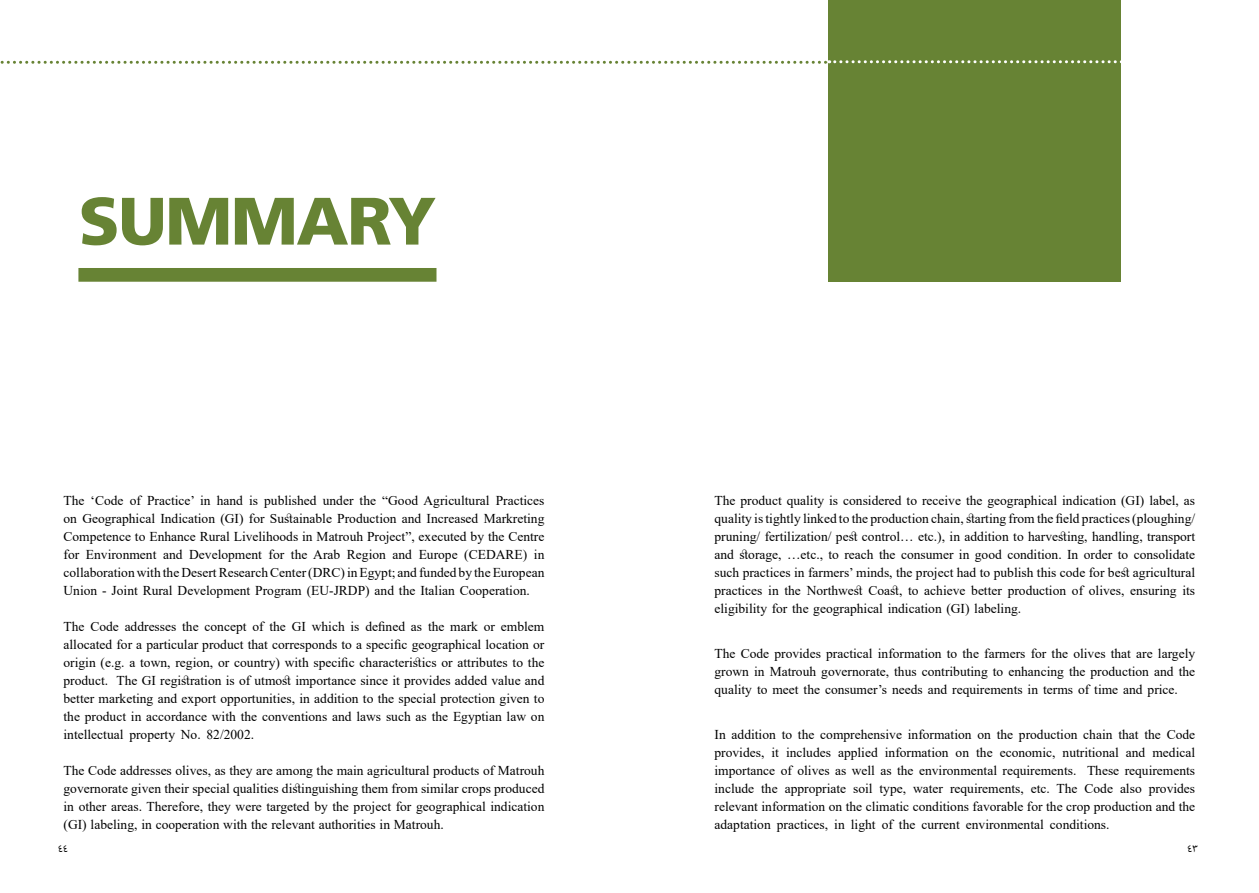
<style>
.page{position:relative;width:1259px;height:893px;background:#fff}
.page>*{position:absolute;margin:0;border:0;box-sizing:border-box;transform-origin:0 0}
.t1{font:900 66.9px "Frutiger LT Arabic 75";letter-spacing:-.02em;color:#678334}
.t2{font:15px "Adobe Arabic";color:#000}
.t3{font:13.5px/18px "Times New Roman";color:#000}
</style>
<div class="page">
<div style="left:828px;top:0;width:292px;height:282px;background:#678334"></div>
<div style="left:78px;top:268px;width:358px;height:14px;background:#678334"></div>
<svg style="left:0;top:60px;width:1121px;height:4px"></svg>
<h1 class="t1" style="left:79px;top:182px;width:359px">SUMMARY</h1>
<p class="t3" style="left:64px;top:491px;width:22px">The</p>
<p class="t3" style="left:64px;top:509px;width:482px">on Geographical Indication (GI) for Sustainable Production and Increased Markreting</p>
<p class="t3" style="left:64px;top:527px;width:482px">Competence to Enhance Rural Livelihoods in Matrouh Project ,” executed by the Centre</p>
<p class="t3" style="left:534px;top:545px;width:12px">in</p>
<p class="t3" style="left:91px;top:491px;width:34px">‘Code</p>
<p class="t3" style="left:147px;top:491px;width:65px">Practice’ in</p>
<p class="t3" style="left:217px;top:491px;width:28px">hand</p>
<p class="t3" style="left:249px;top:491px;width:11px">is</p>
<p class="t3" style="left:264px;top:491px;width:54px">published</p>
<p class="t3" style="left:323px;top:491px;width:32px">under</p>
<p class="t3" style="left:360px;top:491px;width:18px">the</p>
<p class="t3" style="left:382px;top:491px;width:109px">“Good Agricultural</p>
<p class="t3" style="left:496px;top:491px;width:50px">Practices</p>
<p class="t3" style="left:130px;top:491px;width:13px">of</p>
<p class="t3" style="left:86px;top:545px;width:72px">Environment</p>
<p class="t3" style="left:163px;top:545px;width:21px">and</p>
<p class="t3" style="left:189px;top:545px;width:74px">Development</p>
<p class="t3" style="left:291px;top:545px;width:51px">the Arab</p>
<p class="t3" style="left:347px;top:545px;width:41px">Region</p>
<p class="t3" style="left:392px;top:545px;width:21px">and</p>
<p class="t3" style="left:464px;top:545px;width:64px">(CEDARE)</p>
<p class="t3" style="left:64px;top:545px;width:482px">for collaborationwiththeDesertResearchCenter(DRC)inEgypt;andfundedbytheEuropean<br>Union - Joint Rural Development Program (EU-JRDP) and the Italian Cooperation.</p>
<p class="t3" style="left:64px;top:617px;width:482px;text-align:right">The Code addresses the concept of the GI which is defined as the mark or emblem allocated for a particular product that corresponds to a specific geographical location or origin ( a.g.e town, region, or country) with specific characteristics or attributes to the The GI registration is of utmost importance since it provides added value and</p>
<p class="t3" style="left:268px;top:545px;width:17px">for</p>
<p class="t3" style="left:419px;top:545px;width:40px">Europe</p>
<p class="t3" style="left:64px;top:671px;width:482px">product.<br>better marketing and export opportunities in, addition to the special protection given to the product in accordance with the conventions and laws such as the Egyptian law on intellectual property No. 82/2002.</p>
<p class="t3" style="left:64px;top:761px;width:482px;text-align:justify">The Code addresses olives, as they are among the main agricultural products of Matrouh governorate given their special qualities distinguishing them from similar crops produced in other areas. Therefore, they were targeted by the project for geographical indication (GI) labeling in, cooperation with the relevant authorities in Matrouh.</p>
<p class="t2" style="left:58px;top:838px;width:12px">44</p>
<p class="t3" style="left:714px;top:491px;width:482px;text-align:justify">The product quality is considered to receive the geographical indication (GI) label, as quality is tightly linked to the production chain, starting from the field practices (ploughing/ pruning/ fertilization/ pest control… etc ,). in addition to harvesting, handling, transport and storage, …etc., to reach the consumer in good condition. In order to consolidate such practices in farmers’ minds, the project had to publish this code for best agricultural practices in the Northwest Coast, to achieve better production of olives, ensuring its eligibility for the geographical indication (GI) labeling.</p>
<p class="t3" style="left:714px;top:644px;width:482px;text-align:justify">The Code provides practical information to the farmers for the olives that are largely grown in Matrouh governorate, thus contributing to enhancing the production and the quality to meet the consumer s’ needs and requirements in terms of time and price.</p>
<p class="t3" style="left:714px;top:725px;width:482px;text-align:right">In addition to the comprehensive information on the production chain that the Code medical</p>
<p class="t3" style="left:714px;top:743px;width:51px">provides,</p>
<p class="t3" style="left:771px;top:743px;width:9px">it</p>
<p class="t3" style="left:786px;top:743px;width:46px">includes</p>
<p class="t3" style="left:838px;top:743px;width:41px">applied</p>
<p class="t3" style="left:885px;top:743px;width:65px">information</p>
<p class="t3" style="left:976px;top:743px;width:18px">the</p>
<p class="t3" style="left:999px;top:743px;width:57px">economic,</p>
<p class="t3" style="left:1062px;top:743px;width:58px">nutritional</p>
<p class="t3" style="left:1126px;top:743px;width:21px">and</p>
<p class="t3" style="left:955px;top:743px;width:15px">on</p>
<p class="t3" style="left:714px;top:761px;width:363px">importance of olives as well as the environmental requirements.</p>
<p class="t3" style="left:1087px;top:761px;width:110px">These requirements</p>
<p class="t3" style="left:714px;top:779px;width:482px">include<br>relevant information on the climatic conditions favorable for the crop production and the adaptation practices, in light of the current environmental conditions.</p>
<p class="t3" style="left:761px;top:779px;width:18px">the</p>
<p class="t3" style="left:784px;top:779px;width:63px">appropriate</p>
<p class="t3" style="left:853px;top:779px;width:21px">soil</p>
<p class="t3" style="left:950px;top:779px;width:75px">requirements,</p>
<p class="t3" style="left:1056px;top:779px;width:22px">The</p>
<p class="t3" style="left:1084px;top:779px;width:30px">Code</p>
<p class="t3" style="left:1120px;top:779px;width:23px">also</p>
<p class="t3" style="left:1148px;top:779px;width:48px">provides</p>
<p class="t3" style="left:879px;top:779px;width:28px">type,</p>
<p class="t3" style="left:913px;top:779px;width:31px">water</p>
<p class="t3" style="left:1030px;top:779px;width:21px">etc.</p>
<p class="t2" style="left:1187px;top:838px;width:12px">43</p>
</div>
